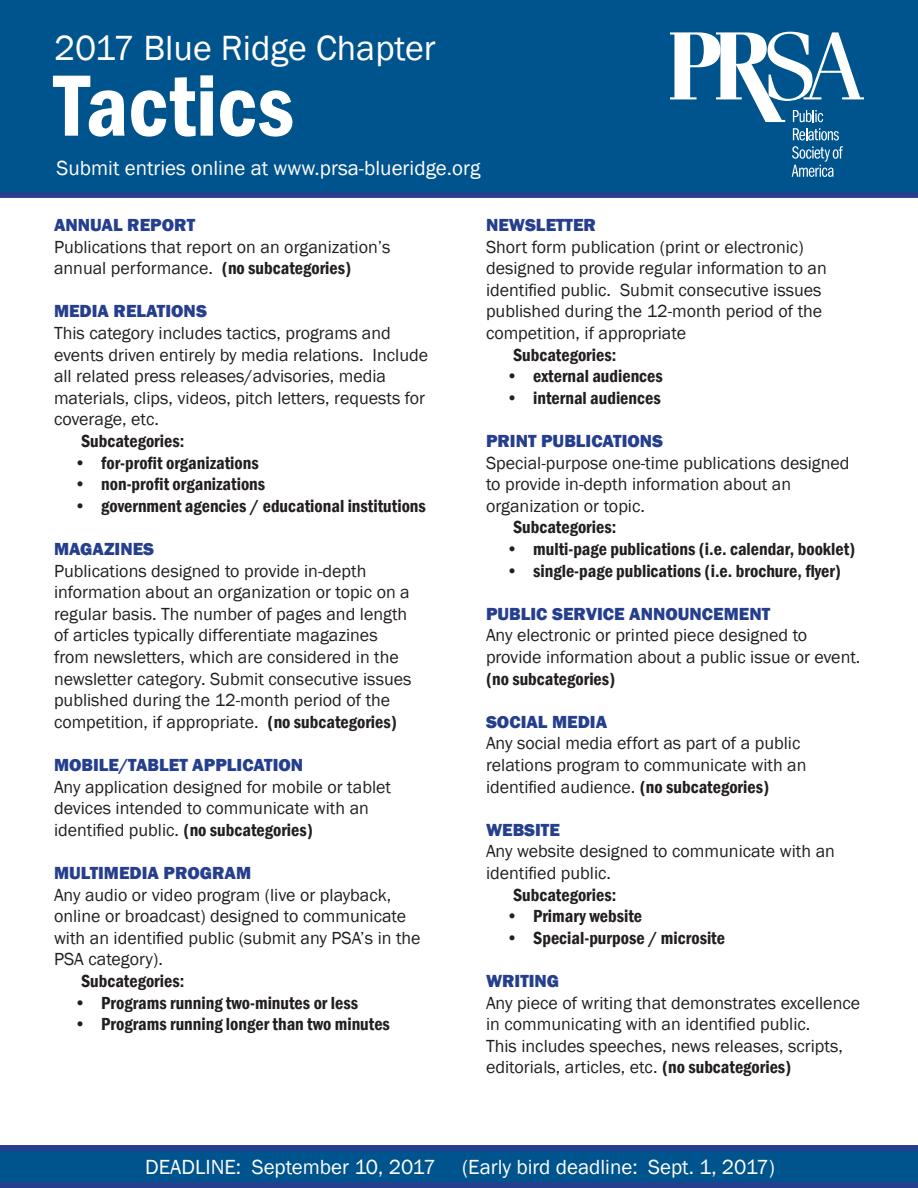
<style>
.page{position:relative;width:918px;height:1188px;background:#fff}
.page>*{position:absolute;margin:0;border:0;box-sizing:border-box;transform-origin:0 0}
.t1{font:600 condensed 90px "Franklin Gothic";color:#fff}
.t2{font:36px "Franklin Gothic";color:#fff}
.t3{font:21px "Franklin Gothic";color:#fff}
.t4{font:18px/21.6px "Franklin Gothic";color:#231f20}
.t5{font:600 condensed 18px "Franklin Gothic";color:#231f20}
.t6{font:800 18px "Franklin Gothic";color:#253f8e}
.s1{font-weight:600;font-stretch:condensed}
</style>
<div class="page">
<div style="left:0;top:0;width:918px;height:198px;background:#00548d"></div>
<svg style="left:793px;top:128px;width:46px;height:12px"></svg>
<svg style="left:792px;top:146px;width:51px;height:31px;background:#3d7ca8"></svg>
<svg style="left:670px;top:32px;width:194px;height:90px"></svg>
<svg style="left:0;top:1145px;width:918px;height:43px;background:#0a4e8d"></svg>
<p class="t2" style="left:54px;top:26px;width:383px">2017 Blue Ridge Chapter</p>
<p class="t1" style="left:54px;top:45px;width:242px">Tactics</p>
<p class="t3" style="left:57px;top:155px;width:425px">Submit entries online at www.prsa-blueridge.org</p>
<p class="t6" style="left:54px;top:213px;width:143px">ANNUAL REPORT</p>
<p class="t4" style="left:54px;top:236px;width:338px">Publications that report on an organization’s annual performance. <span class="s1">(no subcategories)</span></p>
<p class="t6" style="left:54px;top:300px;width:154px">MEDIA RELATIONS</p>
<p class="t4" style="left:54px;top:323px;width:376px">This category includes tactics, programs and events driven entirely by media relations. Include all related press releases/advisories, media materials, clips, videos, pitch letters, requests for coverage, etc.</p>
<p class="t5" style="left:81px;top:429px;width:105px">Subcategories:</p>
<p class="t5" style="left:74px;top:451px;width:186px">• for-profit organizations</p>
<p class="t5" style="left:74px;top:472px;width:193px">• non-profit organizations</p>
<p class="t5" style="left:74px;top:494px;width:353px">• government agencies / educational institutions</p>
<p class="t6" style="left:54px;top:537px;width:102px">MAGAZINES</p>
<p class="t4" style="left:54px;top:560px;width:359px">Publications designed to provide in-depth information about an organization or topic on a regular basis. The number of pages and length of articles typically differentiate magazines from newsletters, which are considered in the newsletter category. Submit consecutive issues published during the 12-month period of the competition, if appropriate. <span class="s1">(no subcategories)</span></p>
<p class="t6" style="left:54px;top:753px;width:251px">MOBILE/TABLET APPLICATION</p>
<p class="t4" style="left:54px;top:776px;width:338px">Any application designed for mobile or tablet devices intended to communicate with an identified public. <span class="s1">(no subcategories)</span></p>
<p class="t6" style="left:54px;top:861px;width:199px">MULTIMEDIA PROGRAM</p>
<p class="t4" style="left:54px;top:884px;width:368px">Any audio or video program (live or playback, online or broadcast) designed to communicate with an identified public (submit any PSA’s in the PSA category).</p>
<p class="t5" style="left:81px;top:969px;width:105px">Subcategories:</p>
<p class="t5" style="left:74px;top:991px;width:285px">• Programs running two-minutes or less</p>
<p class="t5" style="left:74px;top:1012px;width:317px">• Programs running longer than two minutes</p>
<p class="t6" style="left:486px;top:213px;width:111px">NEWSLETTER</p>
<p class="t4" style="left:486px;top:236px;width:342px">Short form publication (print or electronic) designed to provide regular information to an identified public. Submit consecutive issues published during the 12-month period of the competition, if appropriate</p>
<p class="t5" style="left:513px;top:343px;width:105px">Subcategories:</p>
<p class="t5" style="left:506px;top:364px;width:158px">• external audiences</p>
<p class="t5" style="left:506px;top:386px;width:156px">• internal audiences</p>
<p class="t6" style="left:486px;top:429px;width:179px">PRINT PUBLICATIONS</p>
<p class="t4" style="left:486px;top:452px;width:365px">Special-purpose one-time publications designed to provide in-depth information about an organization or topic.</p>
<p class="t5" style="left:513px;top:515px;width:105px">Subcategories:</p>
<p class="t5" style="left:506px;top:537px;width:351px">• multi-page publications (i.e. calendar, booklet)</p>
<p class="t5" style="left:506px;top:559px;width:336px">• single-page publications (i.e. brochure, flyer)</p>
<p class="t6" style="left:486px;top:602px;width:286px">PUBLIC SERVICE ANNOUNCEMENT</p>
<p class="t4" style="left:486px;top:625px;width:376px">Any electronic or printed piece designed to provide information about a public issue or event. <span class="s1">(no subcategories)</span></p>
<p class="t6" style="left:486px;top:710px;width:123px">SOCIAL MEDIA</p>
<p class="t4" style="left:486px;top:733px;width:322px">Any social media effort as part of a public relations program to communicate with an identified audience. <span class="s1">(no subcategories)</span></p>
<p class="t6" style="left:486px;top:818px;width:75px">WEBSITE</p>
<p class="t4" style="left:486px;top:841px;width:350px">Any website designed to communicate with an identified public.</p>
<p class="t5" style="left:513px;top:883px;width:105px">Subcategories:</p>
<p class="t5" style="left:506px;top:904px;width:137px">• Primary website</p>
<p class="t5" style="left:506px;top:926px;width:220px">• Special-purpose / microsite</p>
<p class="t6" style="left:486px;top:969px;width:75px">WRITING</p>
<p class="t4" style="left:486px;top:992px;width:376px">Any piece of writing that demonstrates excellence in communicating with an identified public.<br>This includes speeches, news releases, scripts, editorials, articles, etc. <span class="s1">(no subcategories)</span></p>
<p class="t3" style="left:145px;top:1154px;width:292px">DEADLINE: September 10, 2017</p>
<p class="t3" style="left:462px;top:1154px;width:314px">(Early bird deadline: Sept. 1, 2017)</p>
</div>
